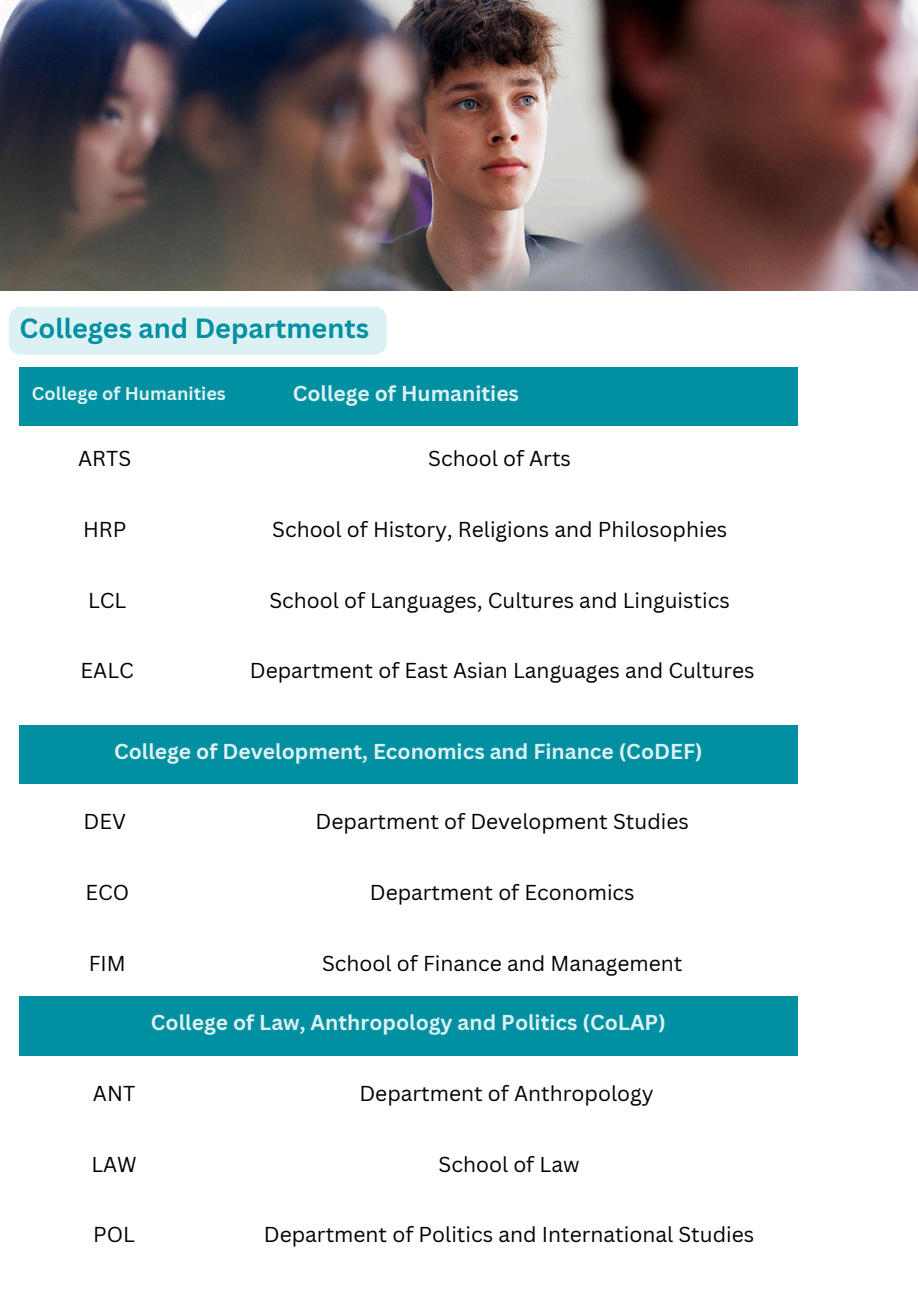
<style>
.page{position:relative;width:918px;height:1289px;background:#fff}
.page>*{position:absolute;margin:0;border:0;box-sizing:border-box;transform-origin:0 0}
.t1{font:700 27px "Canva Sans";color:#0090a1}
.t2{font:21px "Canva Sans";color:#000}
.t3{font:700 21px "Canva Sans";color:#dbf1f3}
.t4{font:700 18px "Canva Sans";color:#dbf1f3}
</style>
<div class="page">
<img style="left:0;top:0;width:918px;height:290px">
<div style="left:9px;top:306px;width:378px;height:48px;background:#dbf1f3"></div>
<div style="left:20px;top:367px;width:777px;height:59px;background:#0090a1"></div>
<div style="left:20px;top:725px;width:777px;height:58px;background:#0090a1"></div>
<div style="left:20px;top:996px;width:777px;height:59px;background:#0090a1"></div>
<h4 class="t1" style="left:20px;top:309px;width:351px">Colleges and Departments</h4>
<h1 class="t4" style="left:32px;top:380px;width:195px">College of Humanities</h1>
<h4 class="t3" style="left:293px;top:378px;width:228px">College of Humanities</h4>
<h2 class="t2" style="left:78px;top:443px;width:55px">ARTS</h2>
<h3 class="t2" style="left:428px;top:443px;width:144px">School of Arts</h3>
<h2 class="t2" style="left:83px;top:514px;width:45px">HRP</h2>
<h4 class="t2" style="left:272px;top:514px;width:457px">School of History, Religions and Philosophies</h4>
<p class="t2" style="left:88px;top:585px;width:40px">LCL</p>
<h2 class="t2" style="left:269px;top:585px;width:462px">School of Languages, Cultures and Linguistics</h2>
<h2 class="t2" style="left:81px;top:656px;width:55px">EALC</h2>
<h2 class="t2" style="left:250px;top:656px;width:506px">Department of East Asian Languages and Cultures</h2>
<h2 class="t3" style="left:114px;top:736px;width:590px">College of Development, Economics and Finance (CoDEF)</h2>
<h3 class="t2" style="left:83px;top:806px;width:44px">DEV</h3>
<h4 class="t2" style="left:85px;top:877px;width:45px">ECO</h4>
<h3 class="t2" style="left:316px;top:806px;width:375px">Department of Development Studies</h3>
<h4 class="t2" style="left:370px;top:877px;width:267px">Department of Economics</h4>
<h4 class="t2" style="left:89px;top:948px;width:39px">FIM</h4>
<h2 class="t2" style="left:322px;top:948px;width:362px">School of Finance and Management</h2>
<h4 class="t3" style="left:151px;top:1007px;width:516px">College of Law, Anthropology and Politics (CoLAP)</h4>
<h4 class="t2" style="left:93px;top:1077px;width:44px">ANT</h4>
<h2 class="t2" style="left:359px;top:1077px;width:296px">Department of Anthropology</h2>
<h4 class="t2" style="left:91px;top:1148px;width:47px">LAW</h4>
<h2 class="t2" style="left:439px;top:1148px;width:142px">School of Law</h2>
<h2 class="t2" style="left:93px;top:1219px;width:43px">POL</h2>
<h4 class="t2" style="left:264px;top:1219px;width:492px">Department of Politics and International Studies</h4>
</div>
